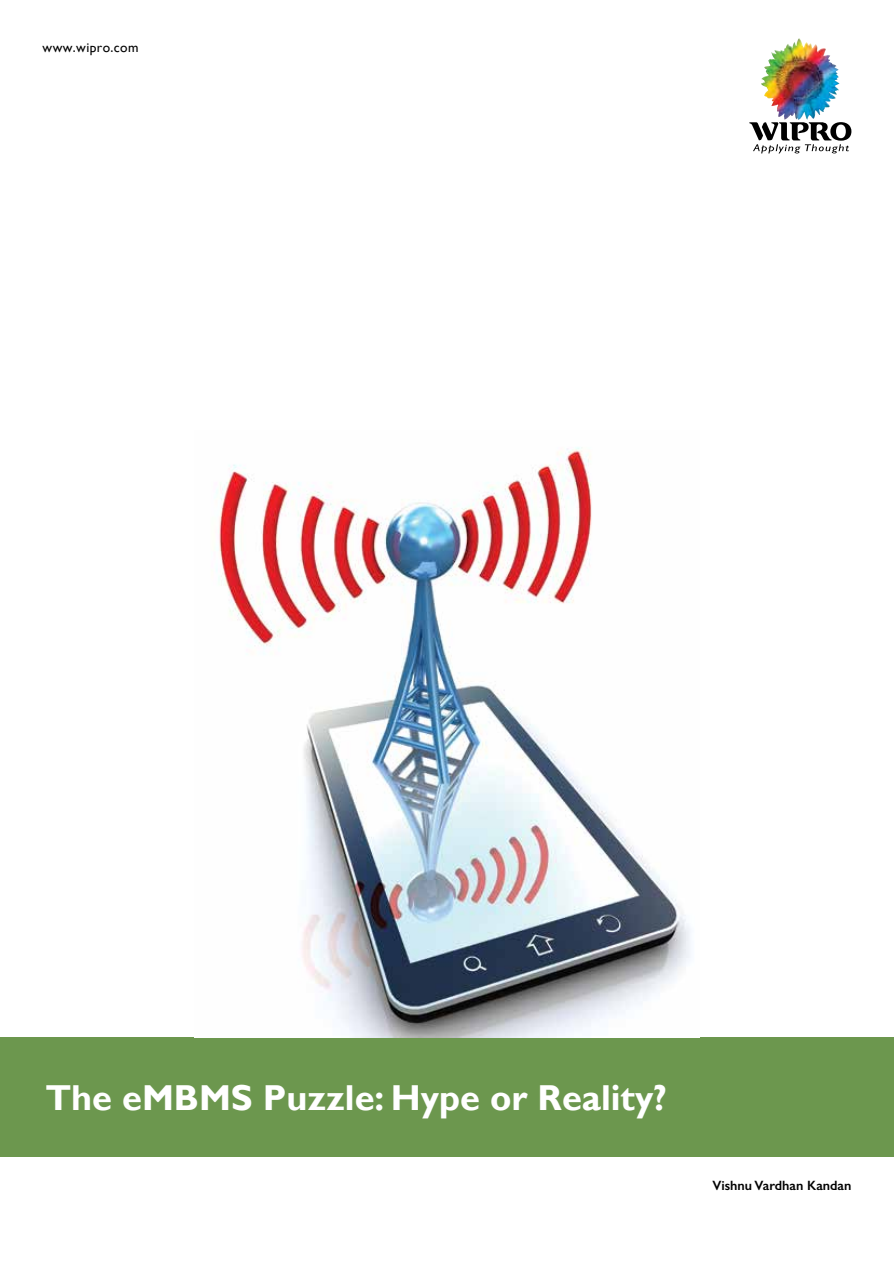
<style>
.page{position:relative;width:894px;height:1263px;background:#fff}
.page>*{position:absolute;margin:0;border:0;box-sizing:border-box;transform-origin:0 0}
.t1{font:700 36px "Gill Sans";color:#fff}
.t2{font:600 13.5px "Gill Sans";color:#000}
.t3{font:13.5px "Gill Sans";letter-spacing:.03em;color:#000}
</style>
<div class="page">
<div style="left:0;top:1037px;width:893px;height:119px;background:#6c974e"></div>
<svg style="left:749px;top:122px;width:102px;height:31px"></svg>
<img style="left:774px;top:40px;width:24px;height:12px">
<img style="left:216px;top:447px;width:475px;height:590px">
<p class="t3" style="left:43px;top:39px;width:97px">www.wipro.com</p>
<p class="t1" style="left:45px;top:1075px;width:623px">The eMBMS Puzzle: Hype or Reality?</p>
<p class="t2" style="left:712px;top:1177px;width:140px">Vishnu Vardhan Kandan</p>
</div>
